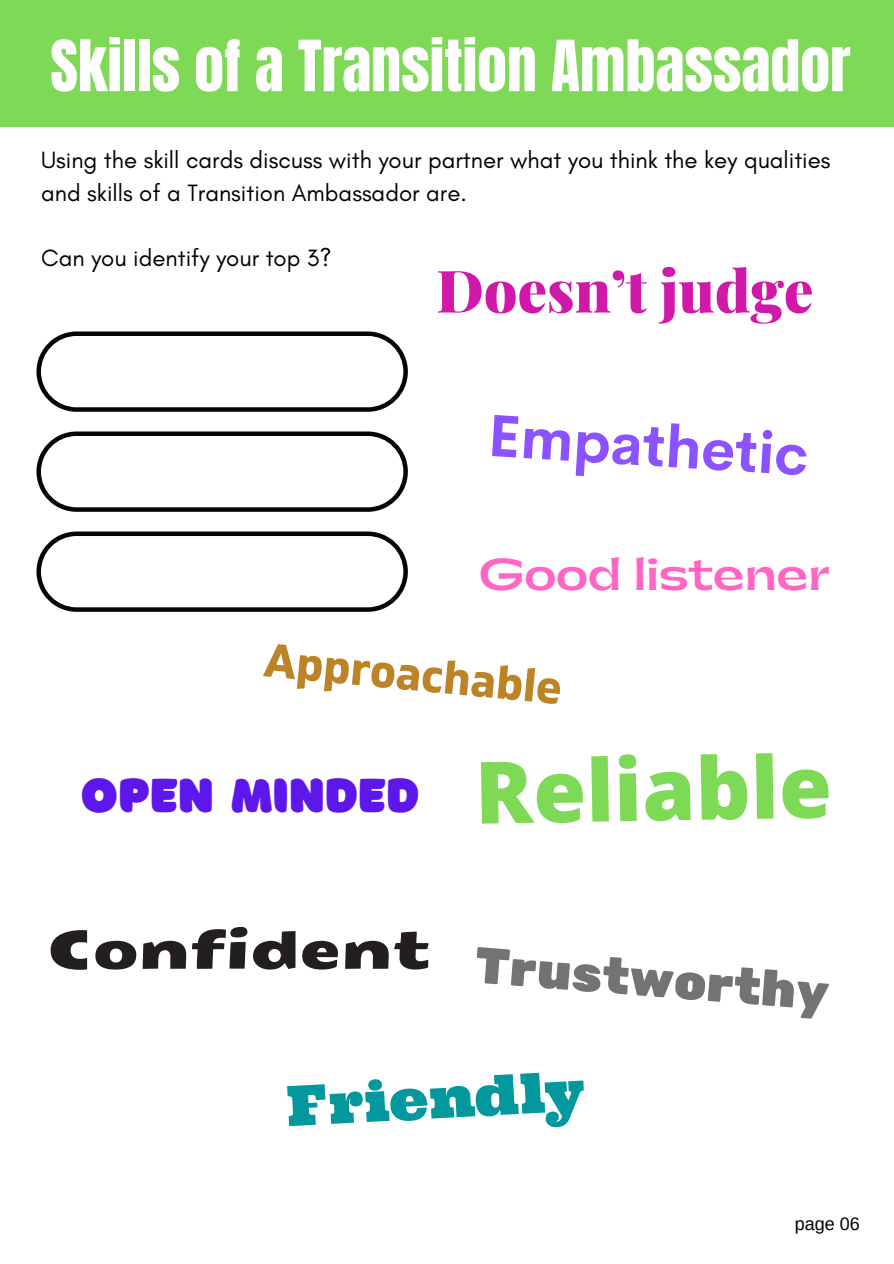
<style>
.page{position:relative;width:894px;height:1264px;background:#fff}
.page>*{position:absolute;margin:0;border:0;box-sizing:border-box;transform-origin:0 0}
.t1{font:800 85.95px "Open Sans";color:#7ed957}
.t2{font:60px "Anton";color:#fff}
.t3{font:900 58.5px "Playfair Display";color:#d119a9}
.t4{font:700 58.35px "Cerebri Sans";color:#8c52ff}
.t5{font:55.65px "Ultra";color:#03989e}
.t6{font:53.25px "Seymour One";color:#231f20}
.t7{font:50.85px "Rubik One";color:#737373}
.t8{font:49.8px "Borsok";color:#5e17eb}
.t9{font:700 47.4px "Gilam";color:#bd8327}
.t10{font:700 41.7px "Gatwick";color:#ff66c4}
.t11{font:24px/32.7px "Glacial Indifference";color:#000}
.t12{font:18px "Arimo";color:#000}
</style>
<div class="page">
<div style="left:0;top:0;width:893px;height:126px;background:#7ed957"></div>
<svg style="left:36px;top:331px;width:372px;height:81px"></svg>
<svg style="left:36px;top:431px;width:372px;height:81px"></svg>
<svg style="left:36px;top:531px;width:372px;height:81px"></svg>
<p class="t2" style="left:50px;top:23px;width:801px">Skills of a Transition Ambassador</p>
<p class="t11" style="left:41px;top:143px;width:790px">Using the skill cards discuss with your partner what you think the key qualities and skills of a Transition Ambassador are.</p>
<h3 class="t11" style="left:41px;top:241px;width:292px">Can you identify your top 3?</h3>
<p class="t3" style="left:436px;top:249px;width:378px">Doesn’t judge</p>
<h2 class="t4" style="left:491px;top:396px;width:322px;rotate:4deg">Empathetic</h2>
<p class="t10" style="left:478px;top:554px;width:352px">Good listener</p>
<h6 class="t9" style="left:266px;top:633px;width:300px;rotate:5deg">Approachable</h6>
<h5 class="t8" style="left:81px;top:765px;width:340px">OPEN MINDED</h5>
<h1 class="t6" style="left:47px;top:916px;width:386px">Confident</h1>
<h2 class="t1" style="left:473px;top:732px;width:358px;rotate:-1deg">Reliable</h2>
<h4 class="t7" style="left:477px;top:933px;width:357px;rotate:5deg">Trustworthy</h4>
<h4 class="t5" style="left:285px;top:1070px;width:299px;rotate:-3deg">Friendly</h4>
<h4 class="t12" style="left:794px;top:1213px;width:67px">page 06</h4>
</div>
